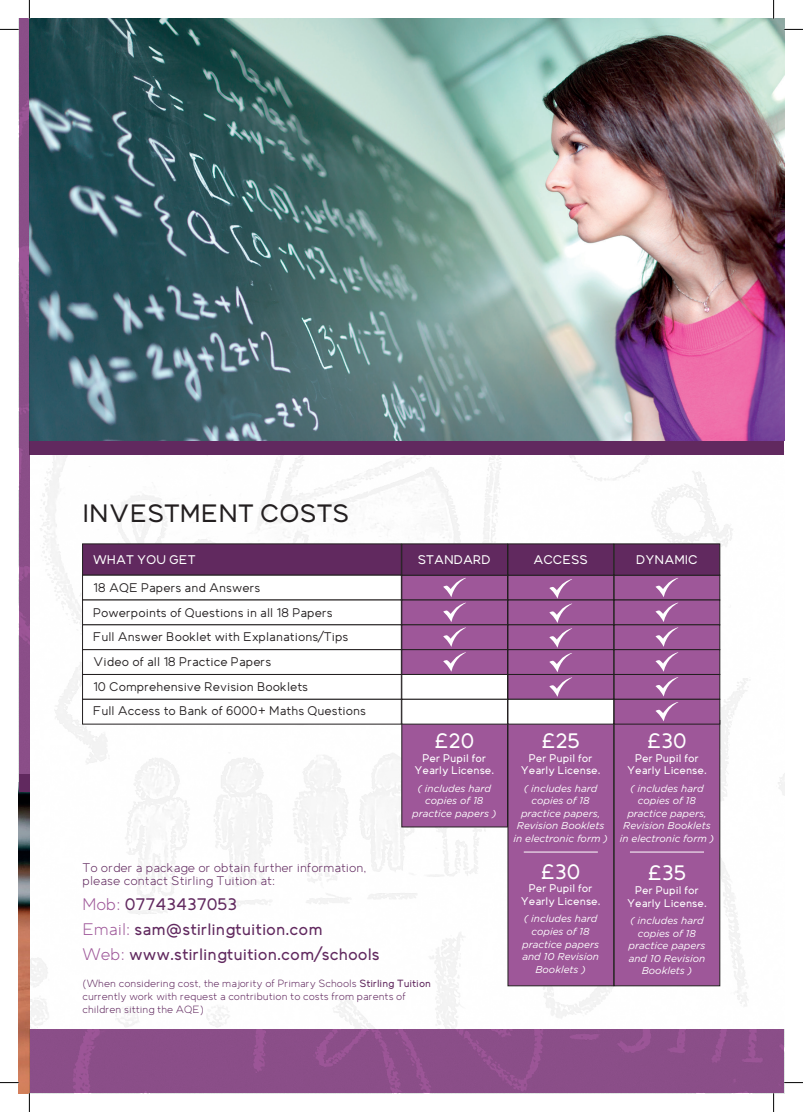
<style>
.page{position:relative;width:803px;height:1112px;background:#fff}
.page>*{position:absolute;margin:0;border:0;box-sizing:border-box;transform-origin:0 0}
.t1{font:700 22.5px "Strima";color:#231f20}
.t2{font:700 18.75px "Strima";color:#fff}
.t3{font:700 15px "Strima";color:#61295f}
.t4{font:500 11.25px "Strima";color:#231f20}
.t5{font:11.25px "Strima";color:#61295f}
.t6{font:700 11.25px "Strima";color:#fff}
.t7{font:italic 10px/12.5px "Gotham";color:#fff;text-align:center}
.t8{font:700 10px "Strima";color:#fff}
.t9{font:9.38px/13.1px "Strima";color:#61295f}
.s1{font-weight:400;color:#9e5799}
.s2{font-weight:700}
</style>
<div class="page">
<img style="left:29px;top:455px;width:755px;height:574px">
<div style="left:29px;top:437px;width:755px;height:18px;background:#61295f"></div>
<img style="left:29px;top:19px;width:755px;height:421px">
<img style="left:19px;top:19px;width:10px;height:1073px">
<div style="left:19px;top:773px;width:10px;height:18px;background:#61295f"></div>
<img style="left:29px;top:1029px;width:755px;height:63px">
<div style="left:82px;top:543px;width:320px;height:32px;background:#61295f;border:1px solid #231f20"></div>
<div style="left:82px;top:574px;width:320px;height:26px;background:#fff;border:1px solid #231f20"></div>
<div style="left:82px;top:599px;width:320px;height:26px;background:#fff;border:1px solid #231f20"></div>
<div style="left:82px;top:624px;width:320px;height:25px;background:#fff;border:1px solid #231f20"></div>
<div style="left:82px;top:649px;width:320px;height:25px;background:#fff;border:1px solid #231f20"></div>
<div style="left:82px;top:674px;width:320px;height:25px;background:#fff;border:1px solid #231f20"></div>
<div style="left:401px;top:574px;width:107px;height:26px;background:#9e5799;border:1px solid #231f20"></div>
<div style="left:401px;top:599px;width:107px;height:26px;background:#9e5799;border:1px solid #231f20"></div>
<div style="left:401px;top:624px;width:107px;height:25px;background:#9e5799;border:1px solid #231f20"></div>
<div style="left:401px;top:649px;width:107px;height:25px;background:#9e5799;border:1px solid #231f20"></div>
<div style="left:401px;top:674px;width:107px;height:25px;background:#fff;border:1px solid #231f20"></div>
<div style="left:614px;top:574px;width:106px;height:26px;background:#9e5799;border:1px solid #231f20"></div>
<div style="left:614px;top:599px;width:106px;height:26px;background:#9e5799;border:1px solid #231f20"></div>
<div style="left:614px;top:624px;width:106px;height:25px;background:#9e5799;border:1px solid #231f20"></div>
<div style="left:614px;top:649px;width:106px;height:25px;background:#9e5799;border:1px solid #231f20"></div>
<div style="left:614px;top:674px;width:106px;height:25px;background:#9e5799;border:1px solid #231f20"></div>
<div style="left:508px;top:574px;width:106px;height:26px;background:#9e5799;border:1px solid #231f20"></div>
<div style="left:508px;top:599px;width:106px;height:26px;background:#9e5799;border:1px solid #231f20"></div>
<div style="left:508px;top:624px;width:106px;height:25px;background:#9e5799;border:1px solid #231f20"></div>
<div style="left:508px;top:649px;width:106px;height:25px;background:#9e5799;border:1px solid #231f20"></div>
<div style="left:508px;top:674px;width:106px;height:25px;background:#9e5799;border:1px solid #231f20"></div>
<div style="left:401px;top:720px;width:107px;height:107px;background:#9e5799;border:1px solid #231f20"></div>
<div style="left:614px;top:720px;width:106px;height:265px;background:#9e5799;border:1px solid #231f20"></div>
<div style="left:508px;top:720px;width:106px;height:265px;background:#9e5799;border:1px solid #231f20"></div>
<div style="left:401px;top:543px;width:107px;height:32px;background:#61295f;border:1px solid #231f20"></div>
<div style="left:614px;top:543px;width:106px;height:32px;background:#61295f;border:1px solid #231f20"></div>
<div style="left:508px;top:543px;width:106px;height:32px;background:#61295f;border:1px solid #231f20"></div>
<div style="left:82px;top:698px;width:320px;height:26px;background:#fff;border:1px solid #231f20"></div>
<div style="left:401px;top:698px;width:107px;height:26px;background:#fff;border:1px solid #231f20"></div>
<div style="left:614px;top:698px;width:106px;height:26px;background:#9e5799;border:1px solid #231f20"></div>
<div style="left:508px;top:698px;width:106px;height:26px;background:#fff;border:1px solid #231f20"></div>
<hr style="left:524px;top:851px;width:74px;height:1px;background:#fff">
<hr style="left:630px;top:851px;width:74px;height:1px;background:#fff">
<svg style="left:655px;top:677px;width:23px;height:44px"></svg>
<svg style="left:655px;top:652px;width:23px;height:19px"></svg>
<svg style="left:443px;top:652px;width:23px;height:19px"></svg>
<svg style="left:655px;top:578px;width:23px;height:68px"></svg>
<svg style="left:549px;top:579px;width:23px;height:117px"></svg>
<svg style="left:443px;top:577px;width:23px;height:69px"></svg>
<svg style="left:0;top:29px;width:19px;height:1px"></svg>
<svg style="left:784px;top:29px;width:19px;height:1px"></svg>
<svg style="left:0;top:1081px;width:19px;height:2px"></svg>
<svg style="left:784px;top:1081px;width:19px;height:2px"></svg>
<svg style="left:29px;top:0;width:1px;height:19px"></svg>
<svg style="left:29px;top:1092px;width:1px;height:19px"></svg>
<svg style="left:773px;top:0;width:1px;height:19px"></svg>
<svg style="left:773px;top:1092px;width:1px;height:19px"></svg>
<p class="t1" style="left:83px;top:498px;width:268px">INVESTMENT COSTS</p>
<p class="t6" style="left:93px;top:551px;width:104px">WHAT YOU GET</p>
<p class="t6" style="left:418px;top:551px;width:74px">STANDARD</p>
<p class="t6" style="left:533px;top:551px;width:56px">ACCESS</p>
<p class="t6" style="left:636px;top:551px;width:63px">DYNAMIC</p>
<p class="t4" style="left:93px;top:579px;width:169px">18 AQE Papers and Answers</p>
<p class="t4" style="left:93px;top:604px;width:241px">Powerpoints of Questions in all 18 Papers</p>
<p class="t4" style="left:93px;top:629px;width:257px">Full Answer Booklet with Explanations/Tips</p>
<p class="t4" style="left:93px;top:653px;width:180px">Video of all 18 Practice Papers</p>
<p class="t4" style="left:93px;top:678px;width:217px">10 Comprehensive Revision Booklets</p>
<p class="t4" style="left:93px;top:703px;width:274px">Full Access to Bank of 6000+ Maths Questions</p>
<p class="t2" style="left:434px;top:727px;width:41px">£20</p>
<p class="t8" style="left:422px;top:750px;width:65px">Per Pupil for</p>
<p class="t8" style="left:414px;top:763px;width:81px">Yearly License.</p>
<p class="t7" style="left:418px;top:781px;width:75px">( includes hard copies of 18</p>
<p class="t7" style="left:412px;top:806px;width:86px">practice papers )</p>
<p class="t5" style="left:83px;top:859px;width:286px">To order a package or obtain further information,</p>
<p class="t5" style="left:83px;top:873px;width:194px">please contact Stirling Tuition at:</p>
<p class="t3" style="left:83px;top:893px;width:156px"><span class="s1">Mob:</span> 07743437053</p>
<p class="t3" style="left:83px;top:918px;width:242px"><span class="s1">Email:</span> sam@stirlingtuition.com</p>
<p class="t3" style="left:83px;top:943px;width:299px"><span class="s1">Web:</span> www.stirlingtuition.com/schools</p>
<p class="t9" style="left:83px;top:976px;width:350px">(When considering cost, the majority of Primary Schools <span class="s2">Stirling Tuition </span>currently work with request a contribution to costs from parents of children sitting the AQE)</p>
<p class="t2" style="left:541px;top:727px;width:40px">£25</p>
<p class="t8" style="left:529px;top:750px;width:65px">Per Pupil for</p>
<p class="t8" style="left:521px;top:763px;width:81px">Yearly License.</p>
<p class="t7" style="left:524px;top:781px;width:75px">( includes hard copies of 18</p>
<p class="t7" style="left:513px;top:806px;width:96px">practice papers,<br>Revision Booklets in electronic form )</p>
<p class="t2" style="left:541px;top:858px;width:41px">£30</p>
<p class="t8" style="left:529px;top:881px;width:65px">Per Pupil for</p>
<p class="t8" style="left:521px;top:893px;width:81px">Yearly License.</p>
<p class="t7" style="left:524px;top:912px;width:75px">( includes hard copies of 18</p>
<p class="t7" style="left:522px;top:937px;width:78px">practice papers and 10 Revision<br>Booklets )</p>
<p class="t2" style="left:647px;top:727px;width:41px">£30</p>
<p class="t8" style="left:635px;top:750px;width:65px">Per Pupil for</p>
<p class="t8" style="left:627px;top:763px;width:81px">Yearly License.</p>
<p class="t7" style="left:630px;top:781px;width:75px">( includes hard copies of 18</p>
<p class="t7" style="left:620px;top:806px;width:96px">practice papers,<br>Revision Booklets in electronic form )</p>
<p class="t2" style="left:648px;top:859px;width:40px">£35</p>
<p class="t8" style="left:635px;top:883px;width:65px">Per Pupil for</p>
<p class="t8" style="left:627px;top:895px;width:81px">Yearly License.</p>
<p class="t7" style="left:630px;top:914px;width:75px">( includes hard copies of 18</p>
<p class="t7" style="left:629px;top:939px;width:78px">practice papers and 10 Revision<br>Booklets )</p>
</div>
